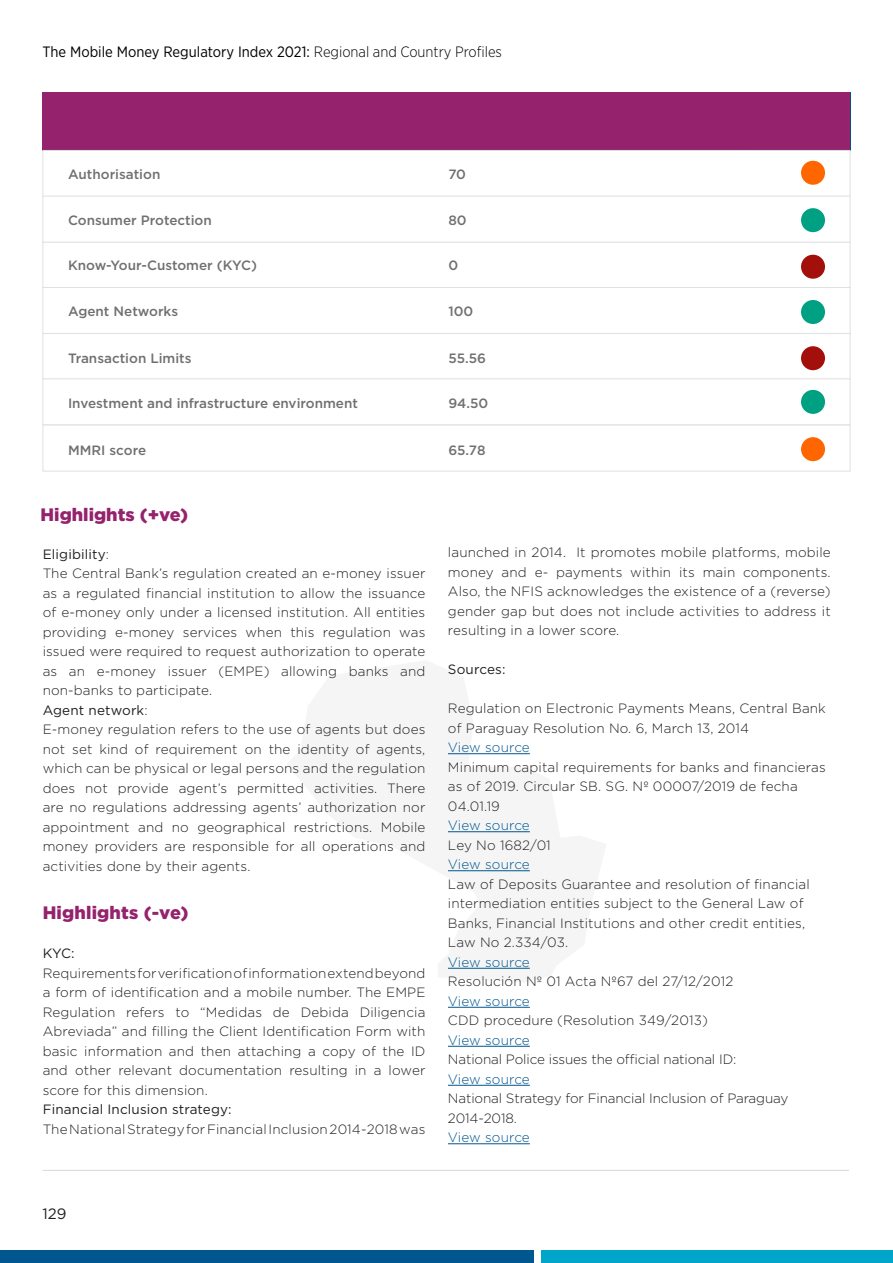
<style>
.page{position:relative;width:893px;height:1263px;background:#fff}
.page>*{position:absolute;margin:0;border:0;box-sizing:border-box;transform-origin:0 0}
.t1{font:900 18px "Gotham";color:#95226c}
.t2{font:15px "Gotham Narrow";color:#000}
.t3{font:15px "Gotham";color:#231f20}
.t4{font:300 13.5px/19.5px "Gotham";letter-spacing:.01em;color:#231f20}
.t5{font:500 13.5px "Gotham";color:#707070}
.t6{font:300 13.5px/19.5px "Gotham";letter-spacing:-.01em;color:#231f20}
.t7{font:300 13.5px "Gotham";color:#00568f}
.t8{font:13.5px "Gotham";letter-spacing:.01em;color:#231f20}
.s1{font-weight:300}
.s2{font-weight:400}
</style>
<div class="page">
<div style="left:541px;top:1250px;width:352px;height:13px;background:#00a6c9"></div>
<div style="left:0;top:1250px;width:534px;height:13px;background:#00568f"></div>
<hr style="left:43px;top:1170px;width:806px;height:1px;background:#d9d9d9">
<div style="left:43px;top:93px;width:807px;height:57px;background:#95226c"></div>
<div style="left:43px;top:150px;width:807px;height:47px;background:#fff;border:1px solid #e0e0e0"></div>
<div style="left:43px;top:241px;width:807px;height:47px;background:#fff;border:1px solid #e0e0e0"></div>
<div style="left:43px;top:196px;width:807px;height:46px;background:#fff;border:1px solid #e0e0e0"></div>
<div style="left:43px;top:287px;width:807px;height:47px;background:#fff;border:1px solid #e0e0e0"></div>
<div style="left:43px;top:378px;width:807px;height:47px;background:#fff;border:1px solid #e0e0e0"></div>
<div style="left:43px;top:425px;width:807px;height:46px;background:#fff;border:1px solid #e0e0e0"></div>
<div style="left:801px;top:161px;width:24px;height:24px;background:#f60;border-radius:50%"></div>
<div style="left:801px;top:255px;width:24px;height:24px;background:#a30f0a;border-radius:50%"></div>
<div style="left:801px;top:208px;width:24px;height:24px;background:#00a182;border-radius:50%"></div>
<div style="left:801px;top:300px;width:24px;height:24px;background:#00a182;border-radius:50%"></div>
<div style="left:801px;top:346px;width:24px;height:24px;background:#a30f0a;border-radius:50%"></div>
<div style="left:801px;top:437px;width:24px;height:24px;background:#f60;border-radius:50%"></div>
<div style="left:801px;top:390px;width:24px;height:24px;background:#00a182;border-radius:50%"></div>
<hr style="left:448px;top:753px;width:82px;height:1px;background:#00568f">
<hr style="left:448px;top:831px;width:82px;height:1px;background:#00568f">
<hr style="left:448px;top:870px;width:82px;height:1px;background:#00568f">
<hr style="left:448px;top:968px;width:82px;height:1px;background:#00568f">
<hr style="left:448px;top:1007px;width:82px;height:1px;background:#00568f">
<hr style="left:448px;top:1046px;width:82px;height:1px;background:#00568f">
<hr style="left:448px;top:1085px;width:82px;height:1px;background:#00568f">
<hr style="left:448px;top:1143px;width:82px;height:1px;background:#00568f">
<p class="t2" style="left:43px;top:42px;width:461px">The Mobile Money Regulatory Index 2021: <span class="s1">Regional and Country Profiles</span></p>
<p class="t5" style="left:68px;top:165px;width:94px">Authorisation</p>
<p class="t5" style="left:68px;top:211px;width:145px">Consumer Protection</p>
<p class="t5" style="left:68px;top:257px;width:190px">Know-Your-Customer (KYC)</p>
<p class="t5" style="left:68px;top:302px;width:112px">Agent Networks</p>
<p class="t5" style="left:68px;top:349px;width:125px">Transaction Limits</p>
<p class="t5" style="left:68px;top:395px;width:291px">Investment and infrastructure environment</p>
<p class="t5" style="left:68px;top:441px;width:80px">MMRI score</p>
<h1 class="t1" style="left:41px;top:502px;width:149px">Highlights (+ve)</h1>
<p class="t4" style="left:43px;top:544px;width:384px"><span class="s2">Eligibility</span>:<br>The Central Bank’s regulation created an e-money issuer as a regulated financial institution to allow the issuance of e-money only under a licensed institution. All entities providing e-money services when this regulation was issued were required to request authorization to operate as an e-money issuer (EMPE) allowing banks and non-banks to participate.<br><span class="s2">Agent network</span>:<br>E-money regulation refers to the use of agents but does not set kind of requirement on the identity of agents, which can be physical or legal persons and the regulation does not provide agent’s permitted activities. There are no regulations addressing agents’ authorization nor appointment and no geographical restrictions. Mobile money providers are responsible for all operations and activities done by their agents.</p>
<h1 class="t1" style="left:43px;top:900px;width:147px">Highlights (-ve)</h1>
<p class="t8" style="left:43px;top:945px;width:33px">KYC:</p>
<p class="t4" style="left:43px;top:963px;width:384px;text-align:justify">Requirements for verification of information extend beyond a form of identification and a mobile number. The EMPE Regulation refers to “Medidas de Debida Diligencia Abreviada” and filling the Client Identification Form with basic information and then attaching a copy of the ID and other relevant documentation resulting in a lower score for this dimension.</p>
<p class="t8" style="left:43px;top:1100px;width:191px">Financial Inclusion strategy:</p>
<p class="t4" style="left:43px;top:1118px;width:384px">The National Strategy for Financial Inclusion 2014-2018 was</p>
<p class="t5" style="left:448px;top:165px;width:19px">70</p>
<p class="t5" style="left:448px;top:211px;width:20px">80</p>
<p class="t5" style="left:448px;top:257px;width:11px">0</p>
<p class="t5" style="left:448px;top:302px;width:26px">100</p>
<p class="t5" style="left:448px;top:349px;width:39px">55.56</p>
<p class="t5" style="left:448px;top:395px;width:41px">94.50</p>
<p class="t5" style="left:448px;top:441px;width:39px">65.78</p>
<p class="t4" style="left:448px;top:542px;width:384px;text-align:justify">launched in 2014. It promotes mobile platforms, mobile money and e- payments within its main components.<br>Also, the NFIS acknowledges the existence of a (reverse) gender gap but does not include activities to address it resulting in a lower score.</p>
<p class="t8" style="left:448px;top:661px;width:59px">Sources:</p>
<p class="t4" style="left:448px;top:698px;width:379px">Regulation on Electronic Payments Means, Central Bank of Paraguay Resolution No. 6, March 13, 2014</p>
<p class="t7" style="left:448px;top:739px;width:83px">View source</p>
<p class="t4" style="left:448px;top:757px;width:379px">Minimum capital requirements for banks and financieras as of 2019. Circular SB. SG. Nº 00007/2019 de fecha<br>04.01.19</p>
<p class="t7" style="left:448px;top:817px;width:83px">View source</p>
<p class="t4" style="left:448px;top:835px;width:104px">Ley No 1682/01</p>
<p class="t7" style="left:448px;top:856px;width:83px">View source</p>
<p class="t4" style="left:448px;top:874px;width:363px">Law of Deposits Guarantee and resolution of financial intermediation entities subject to the General Law of Banks, Financial Institutions and other credit entities, Law No 2.334/03.</p>
<p class="t7" style="left:448px;top:953px;width:83px">View source</p>
<p class="t4" style="left:448px;top:971px;width:287px">Resolución Nº 01 Acta Nº67 del 27/12/2012</p>
<p class="t7" style="left:448px;top:992px;width:83px">View source</p>
<p class="t4" style="left:448px;top:1010px;width:261px">CDD procedure (Resolution 349/2013)</p>
<p class="t7" style="left:448px;top:1031px;width:83px">View source</p>
<p class="t6" style="left:448px;top:1049px;width:290px">National Police issues the official national ID:</p>
<p class="t7" style="left:448px;top:1070px;width:83px">View source</p>
<p class="t6" style="left:448px;top:1088px;width:342px">National Strategy for Financial Inclusion of Paraguay<br>2014-2018.</p>
<p class="t7" style="left:448px;top:1129px;width:83px">View source</p>
<p class="t3" style="left:43px;top:1204px;width:26px">129</p>
</div>
